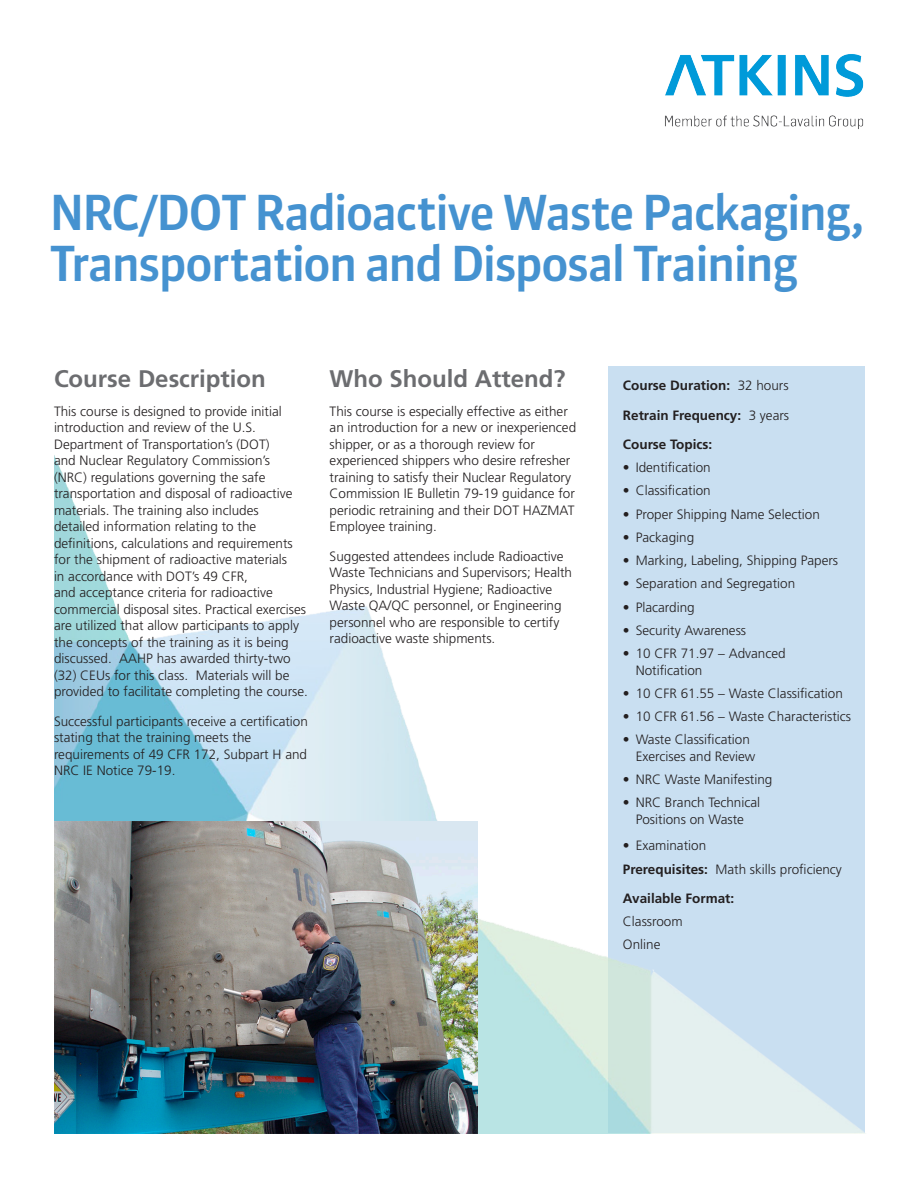
<style>
.page{position:relative;width:918px;height:1188px;background:#fff}
.page>*{position:absolute;margin:0;border:0;box-sizing:border-box;transform-origin:0 0}
.t1{font:500 48px/51px "Sanuk OT";letter-spacing:-.045em;color:#4592d0}
.t2{font:700 24px "Frutiger LT Std";color:#6c6d70}
.t3{font:300 13.5px/16.5px "Frutiger LT Std";color:#231f20}
.t4{font:700 13.5px/29.2px "Frutiger LT Std";color:#231f20;text-align:justify}
.s1{font-weight:300}
.s2{font-weight:700}
</style>
<div class="page">
<img style="left:665px;top:54px;width:199px;height:76px">
<div style="left:608px;top:367px;width:257px;height:766px;background:#c9dff1"></div>
<img style="left:54px;top:455px;width:811px;height:679px">
<img style="left:54px;top:822px;width:423px;height:312px">
<h1 class="t1" style="left:50px;top:188px;width:816px">NRC/DOT Radioactive Waste Packaging,<br>Transportation and Disposal Training</h1>
<h2 class="t2" style="left:54px;top:364px;width:213px">Course Description</h2>
<p class="t3" style="left:54px;top:403px;width:256px">This course is designed to provide initial introduction and review of the U.S.<br>Department of Transportation’s (DOT)<br>and Nuclear Regulatory Commission’s<br>(NRC) regulations governing the safe transportation and disposal of radioactive materials. The training also includes<br>detailed information relating to the definitions, calculations and requirements for the shipment of radioactive materials<br>in accordance with DOT’s 49 CFR,<br>and acceptance criteria for radioactive commercial disposal sites. Practical exercises are utilized that allow participants to apply the concepts of the training as it is being discussed. AAHP has awarded thirty-two (32) CEUs for this class. Materials will be provided to facilitate completing the course.</p>
<p class="t3" style="left:54px;top:713px;width:255px">Successful participants receive a certification stating that the training meets the requirements of 49 CFR 172, Subpart H and NRC IE Notice 79-19.</p>
<h2 class="t2" style="left:330px;top:364px;width:238px">Who Should Attend?</h2>
<p class="t3" style="left:330px;top:403px;width:248px">This course is especially effective as either an introduction for a new or inexperienced shipper, or as a thorough review for experienced shippers who desire refresher training to satisfy their Nuclear Regulatory Commission IE Bulletin 79-19 guidance for periodic retraining and their DOT HAZMAT Employee training.</p>
<p class="t3" style="left:330px;top:548px;width:244px">Suggested attendees include Radioactive Waste Technicians and Supervisors; Health Physics, Industrial Hygiene; Radioactive Waste QA/QC personnel, or Engineering personnel who are responsible to certify radioactive waste shipments.</p>
<p class="t4" style="left:623px;top:371px;width:168px">Course Duration: <span class="s1">32 hours </span>Retrain Frequency: <span class="s1">3 years </span>Course Topics:</p>
<p class="t3" style="left:623px;top:459px;width:89px">• Identification</p>
<p class="t3" style="left:623px;top:483px;width:89px">• Classification</p>
<p class="t3" style="left:623px;top:506px;width:199px">• Proper Shipping Name Selection</p>
<p class="t3" style="left:623px;top:529px;width:73px">• Packaging</p>
<p class="t3" style="left:623px;top:552px;width:217px">• Marking, Labeling, Shipping Papers</p>
<p class="t3" style="left:623px;top:576px;width:174px">• Separation and Segregation</p>
<p class="t3" style="left:623px;top:599px;width:73px">• Placarding</p>
<p class="t3" style="left:623px;top:622px;width:125px">• Security Awareness</p>
<p class="t3" style="left:636px;top:645px;width:152px;text-indent:-13px">• 10 CFR 71.97 – Advanced<br>Notification</p>
<p class="t3" style="left:623px;top:685px;width:222px">• 10 CFR 61.55 – Waste Classification</p>
<p class="t3" style="left:623px;top:708px;width:230px">• 10 CFR 61.56 – Waste Characteristics</p>
<p class="t3" style="left:636px;top:732px;width:121px;text-indent:-13px">• Waste Classification<br>Exercises and Review</p>
<p class="t3" style="left:623px;top:771px;width:151px">• NRC Waste Manifesting</p>
<p class="t3" style="left:623px;top:795px;width:139px;text-align:center">• NRC Branch Technical<br>Positions on Waste</p>
<p class="t3" style="left:623px;top:834px;width:221px;line-height:23.2px">• Examination<br><span class="s2">Prerequisites:</span> Math skills proficiency</p>
<p class="t4" style="left:623px;top:884px;width:113px">Available Format:</p>
<p class="t3" style="left:623px;top:910px;width:61px;line-height:23.2px">Classroom<br>Online</p>
</div>
